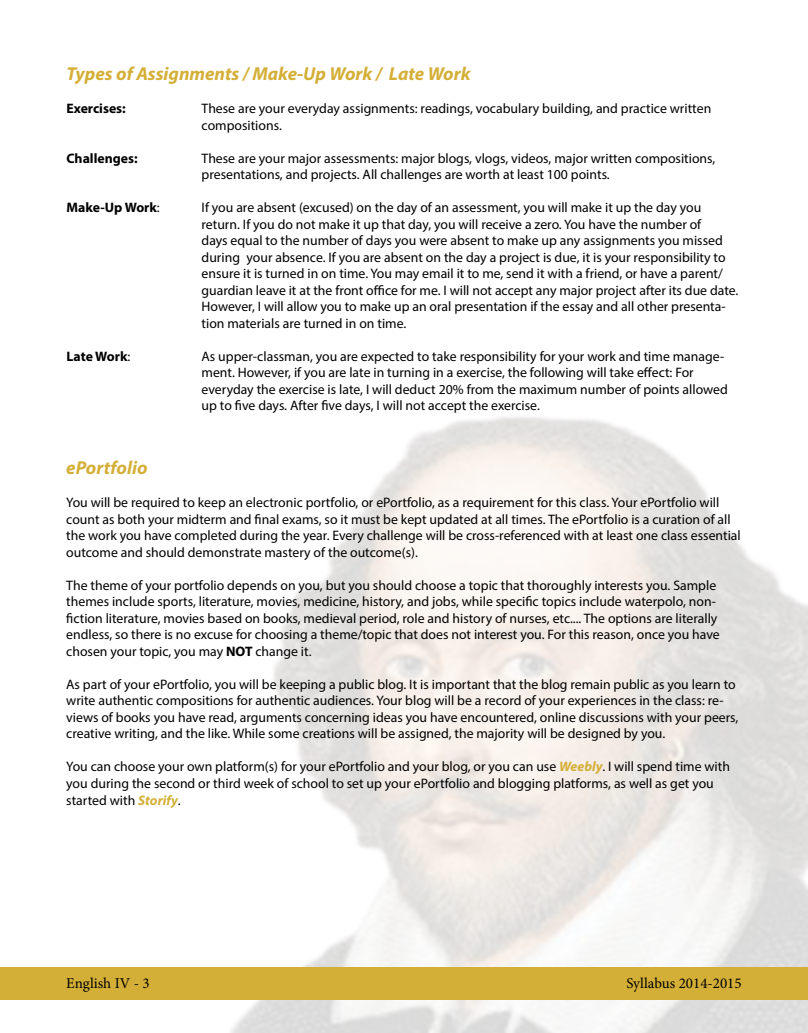
<style>
.page{position:relative;width:808px;height:1033px;background:#fff}
.page>*{position:absolute;margin:0;border:0;box-sizing:border-box;transform-origin:0 0}
.t1{font:italic 700 18.75px "Myriad Pro";color:#d4af37}
.t2{font:15px "Minion Pro";color:#000}
.t3{font:13.75px/16.5px "Myriad Pro";color:#000}
.t4{font:700 13.75px "Myriad Pro";color:#000}
.s1{font-weight:400}
.s2{font-weight:700}
.s3{font-weight:700;font-style:italic;color:#d4af37}
</style>
<div class="page">
<img style="left:94px;top:417px;width:714px;height:615px">
<div style="left:0;top:967px;width:808px;height:32px;background:#d4af37"></div>
<p class="t1" style="left:66px;top:62px;width:405px">Types of Assignments / Make-Up Work / Late Work</p>
<p class="t4" style="left:66px;top:100px;width:61px">Exercises:</p>
<p class="t3" style="left:201px;top:100px;width:511px">These are your everyday assignments: readings, vocabulary building, and practice written compositions.</p>
<p class="t4" style="left:66px;top:149px;width:73px">Challenges:</p>
<p class="t3" style="left:201px;top:150px;width:515px">These are your major assessments: major blogs, vlogs, videos, major written compositions,</p>
<p class="t3" style="left:201px;top:166px;width:409px">presentations, and projects. All challenges are worth at least 100 points.</p>
<p class="t4" style="left:66px;top:199px;width:95px">Make-Up Work<span class="s1">:</span></p>
<p class="t3" style="left:201px;top:199px;width:538px">If you are absent (excused) on the day of an assessment, you will make it up the day you return. If you do not make it up that day, you will receive a zero. You have the number of<br>days equal to the number of days you were absent to make up any assignments you missed during your absence. If you are absent on the day a project is due, it is your responsibility to ensure it is turned in on time. You may email it to me, send it with a friend, or have a parent/ guardian leave it at the front office for me. I will not accept any major project after its due date.<br>However, I will allow you to make up an oral presentation if the essay and all other presenta&shy;tion materials are turned in on time.</p>
<p class="t4" style="left:66px;top:347px;width:65px">Late Work<span class="s1">:</span></p>
<p class="t3" style="left:201px;top:348px;width:524px">As upper-classman, you are expected to take responsibility for your work and time manage-</p>
<p class="t3" style="left:201px;top:364px;width:493px">ment. However, if you are late in turning in a exercise, the following will take effect: For</p>
<p class="t3" style="left:201px;top:381px;width:527px">everyday the exercise is late, I will deduct 20% from the maximum number of points allowed up to five days. After five days, I will not accept the exercise.</p>
<p class="t1" style="left:66px;top:456px;width:83px">ePortfolio</p>
<p class="t3" style="left:66px;top:494px;width:676px">You will be required to keep an electronic portfolio, or ePortfolio, as a requirement for this class. Your ePortfolio will count as both your midterm and final exams, so it must be kept updated at all times. The ePortfolio is a curation of all the work you have completed during the year. Every challenge will be cross-referenced with at least one class essential outcome and should demonstrate mastery of the outcome(s).</p>
<p class="t3" style="left:66px;top:577px;width:651px">The theme of your portfolio depends on you, but you should choose a topic that thoroughly interests you. Sample themes include sports, literature, movies, medicine, history, and jobs, while specific topics include waterpolo, non-</p>
<p class="t3" style="left:66px;top:610px;width:655px">fiction literature, movies based on books, medieval period, role and history of nurses, etc.... The options are literally endless, so there is no excuse for choosing a theme/topic that does not interest you. For this reason, once you have chosen your topic, you may <span class="s2">NOT</span> change it.</p>
<p class="t3" style="left:66px;top:676px;width:673px">As part of your ePortfolio, you will be keeping a public blog. It is important that the blog remain public as you learn to write authentic compositions for authentic audiences. Your blog will be a record of your experiences in the class: re&shy;views of books you have read, arguments concerning ideas you have encountered, online discussions with your peers, creative writing, and the like. While some creations will be assigned, the majority will be designed by you.</p>
<p class="t3" style="left:66px;top:758px;width:665px">You can choose your own platform(s) for your ePortfolio and your blog, or you can use <span class="s3">Weebly</span>. I will spend time with you during the second or third week of school to set up your ePortfolio and blogging platforms, as well as get you started with <span class="s3">Storify</span>.</p>
<p class="t2" style="left:66px;top:972px;width:85px">English IV - 3</p>
<p class="t2" style="left:626px;top:972px;width:117px">Syllabus 2014-2015</p>
</div>
